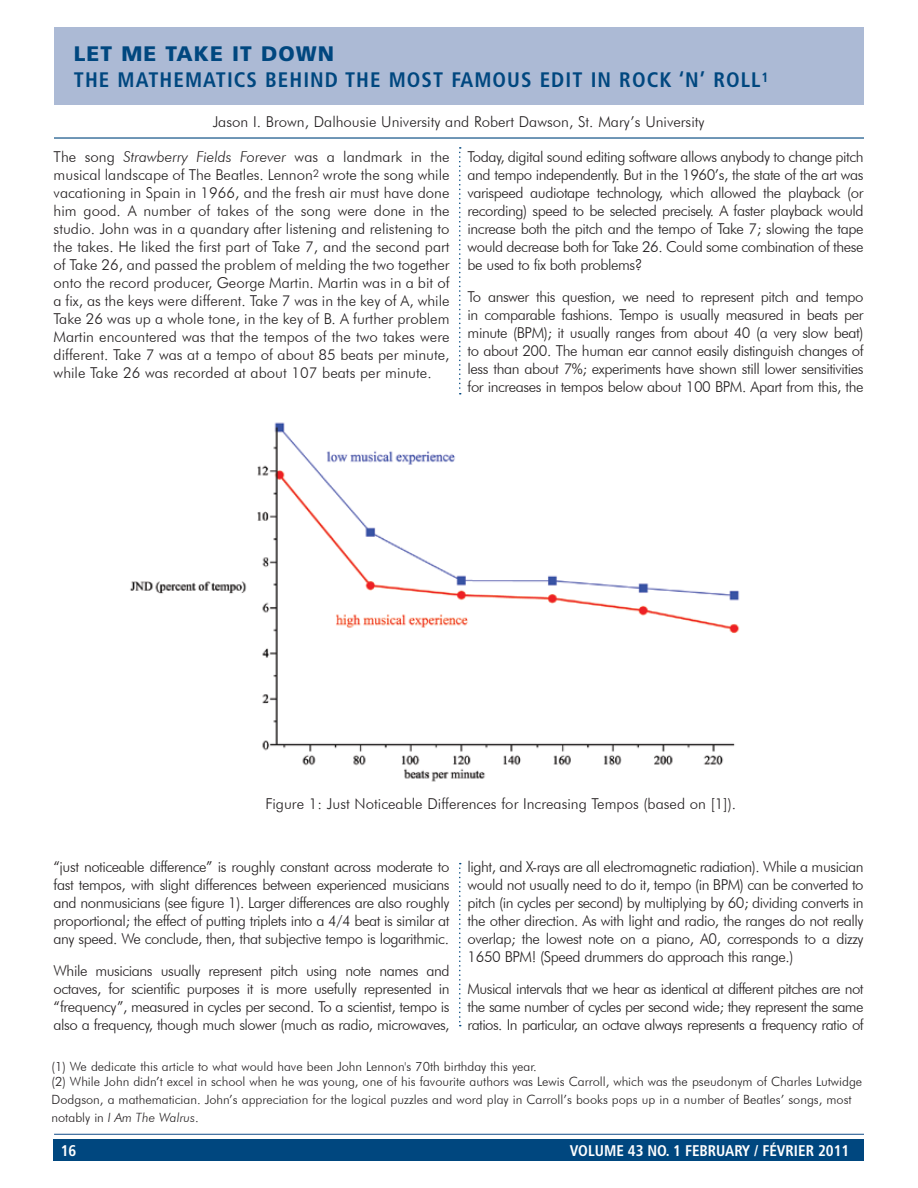
<style>
.page{position:relative;width:918px;height:1188px;background:#fff}
.page>*{position:absolute;margin:0;border:0;box-sizing:border-box;transform-origin:0 0}
.t1{font:700 condensed 21px "Frutiger";letter-spacing:.05em;color:#00477f}
.t2{font:900 21px "Frutiger";letter-spacing:.05em;color:#00477f}
.t3{font:700 condensed 15.45px "Frutiger";color:#fff}
.t4{font:300 15px/18px "Futura BT";letter-spacing:-.03em;color:#231f20;text-align:justify}
.t5{font:300 15px "Futura BT";color:#231f20}
.t6{font:700 condensed 13.5px "Frutiger";color:#00477f}
.t7{font:300 12.75px/15px "Futura BT";color:#231f20}
.s1{font-style:italic}
</style>
<div class="page">
<hr style="left:54px;top:1134px;width:810px;height:1px;background:#316498">
<div style="left:54px;top:1139px;width:810px;height:22px;background:#00477f"></div>
<hr style="left:54px;top:137px;width:810px;height:2px;background:#00477f">
<div style="left:54px;top:27px;width:810px;height:78px;background:#acbad5"></div>
<img style="left:130px;top:422px;width:610px;height:360px">
<svg style="left:459px;top:863px;width:2px;height:163px"></svg>
<svg style="left:459px;top:147px;width:2px;height:247px"></svg>
<h1 class="t2" style="left:74px;top:41px;width:65px">LET ME</h1>
<h1 class="t2" style="left:165px;top:41px;width:170px">TAKE IT DOWN</h1>
<h1 class="t1" style="left:74px;top:67px;width:346px">THE MATHEMATICS BEHIND THE MOST</h1>
<h1 class="t1" style="left:451px;top:67px;width:38px">FAMOUS</h1>
<h1 class="t1" style="left:540px;top:67px;width:94px">EDIT IN ROCK</h1>
<h1 class="t1" style="left:679px;top:67px;width:48px">‘N’ ROLL</h1>
<p class="t6" style="left:762px;top:70px;width:9px">1</p>
<p class="t5" style="left:213px;top:113px;width:493px">Jason I. Brown, Dalhousie University and Robert Dawson, St. Mary’s University</p>
<p class="t4" style="left:54px;top:148px;width:398px">The song <span class="s1">Strawberry Fields Forever</span> was a landmark in the musical landscape of The Beatles. Lennon<sup>2</sup> wrote the song while vacationing in Spain in 1966, and the fresh air must have done him good. A number of takes of the song were done in the studio. John was in a quandary after listening and relistening to the takes. He liked the first part of Take 7, and the second part of Take 26, and passed the problem of melding the two together onto the record producer, George Martin. Martin was in a bit of a fix, as the keys were different. Take 7 was in the key of A, while Take 26 was up a whole tone, in the key of B. A further problem Martin encountered was that the tempos of the two takes were different. Take 7 was at a tempo of about 85 beats per minute, while Take 26 was recorded at about 107 beats per minute.</p>
<p class="t4" style="left:468px;top:148px;width:397px">Today, digital sound editing software allows anybody to change pitch and tempo independently. But in the 1960’s, the state of the art was varispeed audiotape technology, which allowed the playback (or recording) speed to be selected precisely. A faster playback would increase both the pitch and the tempo of Take 7; slowing the tape would decrease both for Take 26. Could some combination of these be used to fix both problems?</p>
<p class="t4" style="left:468px;top:287px;width:398px">To answer this question, we need to represent pitch and tempo in comparable fashions. Tempo is usually measured in beats per minute (BPM); it usually ranges from about 40 (a very slow beat) to about 200. The human ear cannot easily distinguish changes of less than about 7%; experiments have shown still lower sensitivities for increases in tempos below about 100 BPM. Apart from this, the</p>
<p class="t5" style="left:266px;top:795px;width:472px">Figure 1: Just Noticeable Differences for Increasing Tempos (based on [1]).</p>
<p class="t4" style="left:54px;top:858px;width:398px">“just noticeable difference” is roughly constant across moderate to fast tempos, with slight differences between experienced musicians and nonmusicians (see figure 1). Larger differences are also roughly proportional; the effect of putting triplets into a 4/4 beat is similar at any speed. We conclude, then, that subjective tempo is logarithmic.</p>
<p class="t4" style="left:54px;top:961px;width:398px">While musicians usually represent pitch using note names and octaves, for scientific purposes it is more usefully represented in “frequency”, measured in cycles per second. To a scientist, tempo is also a frequency, though much slower (much as radio, microwaves,</p>
<p class="t4" style="left:468px;top:858px;width:398px">light, and X-rays are all electromagnetic radiation). While a musician would not usually need to do it, tempo (in BPM) can be converted to pitch (in cycles per second) by multiplying by 60; dividing converts in the other direction. As with light and radio, the ranges do not really overlap; the lowest note on a piano, A0, corresponds to a dizzy 1650 BPM! (Speed drummers do approach this range.)</p>
<p class="t4" style="left:468px;top:979px;width:398px">Musical intervals that we hear as identical at different pitches are not the same number of cycles per second wide; they represent the same ratios. In particular, an octave always represents a frequency ratio of</p>
<p class="t7" style="left:52px;top:1059px;width:812px">(1) We dedicate this article to what would have been John Lennon's 70th birthday this year.<br>(2) While John didn’t excel in school when he was young, one of his favourite authors was Lewis Carroll, which was the pseudonym of Charles Lutwidge</p>
<p class="t7" style="left:52px;top:1091px;width:802px;line-height:18px">Dodgson, a mathematician. John’s appreciation for the logical puzzles and word play in Carroll’s books pops up in a number of Beatles’ songs, most notably in <span class="s1">I Am The Walrus</span>.</p>
<p class="t3" style="left:61px;top:1141px;width:17px">16</p>
<p class="t3" style="left:570px;top:1141px;width:281px">VOLUME 43 NO. 1 FEBRUARY / FÉVRIER 2011</p>
</div>
